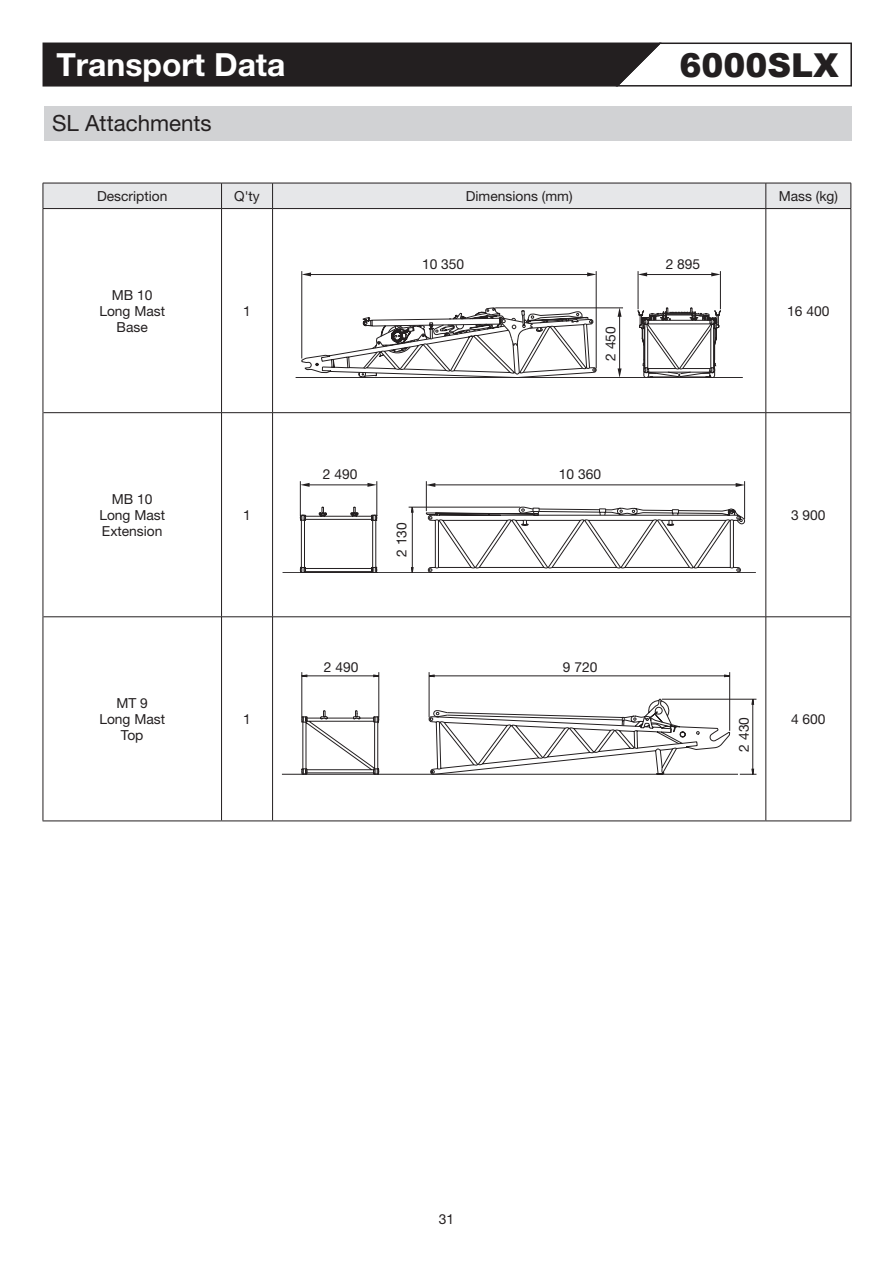
<style>
.page{position:relative;width:893px;height:1263px;background:#fff}
.page>*{position:absolute;margin:0;border:0;box-sizing:border-box;transform-origin:0 0}
.t1{font:900 33px "Arial";color:#231f20}
.t2{font:700 31.95px "Helvetica Neue";color:#fff}
.t3{font:22.35px "Helvetica Neue";color:#231f20}
.t4{font:13.8px/15.9px "Helvetica Neue";color:#231f20;text-align:center}
</style>
<div class="page">
<svg style="left:42px;top:42px;width:810px;height:45px"></svg>
<div style="left:44px;top:106px;width:808px;height:34px;background:#d1d2d4"></div>
<div style="left:43px;top:183px;width:809px;height:26px;background:#e6e7e9"></div>
<hr style="left:43px;top:208px;width:179px;height:1px;background:#231f20">
<hr style="left:222px;top:208px;width:51px;height:1px;background:#231f20">
<hr style="left:273px;top:208px;width:493px;height:1px;background:#231f20">
<hr style="left:766px;top:208px;width:85px;height:1px;background:#231f20">
<hr style="left:221px;top:209px;width:1px;height:203px;background:#231f20">
<hr style="left:272px;top:209px;width:1px;height:203px;background:#231f20">
<hr style="left:766px;top:209px;width:1px;height:203px;background:#231f20">
<hr style="left:43px;top:412px;width:179px;height:1px;background:#231f20">
<hr style="left:222px;top:412px;width:51px;height:1px;background:#231f20">
<hr style="left:221px;top:413px;width:1px;height:204px;background:#231f20">
<hr style="left:273px;top:412px;width:493px;height:1px;background:#231f20">
<hr style="left:272px;top:413px;width:1px;height:204px;background:#231f20">
<hr style="left:766px;top:412px;width:84px;height:1px;background:#231f20">
<hr style="left:766px;top:413px;width:1px;height:204px;background:#231f20">
<hr style="left:43px;top:616px;width:179px;height:1px;background:#231f20">
<hr style="left:222px;top:616px;width:51px;height:1px;background:#231f20">
<hr style="left:221px;top:617px;width:1px;height:203px;background:#231f20">
<hr style="left:273px;top:616px;width:493px;height:1px;background:#231f20">
<hr style="left:272px;top:617px;width:1px;height:203px;background:#231f20">
<hr style="left:766px;top:616px;width:84px;height:1px;background:#231f20">
<hr style="left:766px;top:617px;width:1px;height:203px;background:#231f20">
<hr style="left:43px;top:209px;width:1px;height:204px;background:#231f20">
<hr style="left:850px;top:209px;width:1px;height:204px;background:#231f20">
<hr style="left:43px;top:413px;width:1px;height:204px;background:#231f20">
<hr style="left:850px;top:413px;width:1px;height:204px;background:#231f20">
<hr style="left:43px;top:617px;width:1px;height:203px;background:#231f20">
<hr style="left:850px;top:617px;width:1px;height:203px;background:#231f20">
<hr style="left:43px;top:820px;width:179px;height:1px;background:#231f20">
<hr style="left:222px;top:820px;width:51px;height:1px;background:#231f20">
<hr style="left:273px;top:820px;width:493px;height:1px;background:#231f20">
<hr style="left:766px;top:820px;width:85px;height:1px;background:#231f20">
<hr style="left:596px;top:271px;width:1px;height:97px;background:#231f20">
<hr style="left:301px;top:271px;width:1px;height:87px;background:#231f20">
<hr style="left:449px;top:274px;width:140px;height:1px;background:#231f20">
<hr style="left:309px;top:274px;width:140px;height:1px;background:#231f20">
<hr style="left:638px;top:271px;width:1px;height:38px;background:#231f20">
<hr style="left:720px;top:271px;width:1px;height:38px;background:#231f20">
<hr style="left:645px;top:274px;width:34px;height:1px;background:#231f20">
<hr style="left:679px;top:274px;width:33px;height:1px;background:#231f20">
<svg style="left:302px;top:272px;width:9px;height:4px"></svg>
<svg style="left:587px;top:272px;width:9px;height:4px"></svg>
<svg style="left:711px;top:272px;width:10px;height:4px"></svg>
<svg style="left:638px;top:272px;width:9px;height:4px"></svg>
<svg style="left:296px;top:307px;width:447px;height:71px"></svg>
<hr style="left:426px;top:481px;width:1px;height:30px;background:#231f20">
<hr style="left:744px;top:481px;width:1px;height:38px;background:#231f20">
<hr style="left:431px;top:484px;width:307px;height:1px;background:#231f20">
<svg style="left:426px;top:483px;width:9px;height:4px"></svg>
<svg style="left:736px;top:483px;width:9px;height:4px"></svg>
<hr style="left:376px;top:481px;width:1px;height:35px;background:#231f20">
<hr style="left:300px;top:481px;width:1px;height:35px;background:#231f20">
<hr style="left:306px;top:484px;width:65px;height:1px;background:#231f20">
<svg style="left:283px;top:507px;width:473px;height:66px"></svg>
<svg style="left:300px;top:483px;width:10px;height:4px"></svg>
<svg style="left:367px;top:483px;width:10px;height:4px"></svg>
<hr style="left:729px;top:672px;width:1px;height:59px;background:#231f20">
<hr style="left:429px;top:672px;width:1px;height:45px;background:#231f20">
<svg style="left:429px;top:674px;width:301px;height:3px"></svg>
<svg style="left:282px;top:699px;width:474px;height:76px"></svg>
<hr style="left:301px;top:672px;width:1px;height:45px;background:#231f20">
<hr style="left:378px;top:672px;width:1px;height:45px;background:#231f20">
<svg style="left:301px;top:674px;width:78px;height:3px"></svg>
<h2 class="t2" style="left:56px;top:45px;width:231px">Transport Data</h2>
<h1 class="t1" style="left:679px;top:41px;width:161px">6000SLX</h1>
<h3 class="t3" style="left:52px;top:110px;width:161px">SL Attachments</h3>
<p class="t4" style="left:97px;top:188px;width:72px">Description</p>
<p class="t4" style="left:234px;top:188px;width:27px">Q'ty</p>
<p class="t4" style="left:466px;top:188px;width:108px">Dimensions (mm)</p>
<p class="t4" style="left:779px;top:188px;width:61px">Mass (kg)</p>
<p class="t4" style="left:99px;top:287px;width:67px">MB 10<br>Long Mast<br>Base</p>
<p class="t4" style="left:99px;top:491px;width:67px">MB 10<br>Long Mast<br>Extension</p>
<p class="t4" style="left:99px;top:695px;width:67px">MT 9<br>Long Mast<br>Top</p>
<p class="t4" style="left:243px;top:302px;width:9px">1</p>
<p class="t4" style="left:243px;top:507px;width:9px">1</p>
<p class="t4" style="left:243px;top:711px;width:9px">1</p>
<p class="t4" style="left:422px;top:256px;width:44px">10 350</p>
<p class="t4" style="left:323px;top:466px;width:36px">2 490</p>
<p class="t4" style="left:393px;top:557px;width:36px;rotate:-90deg">2 130</p>
<p class="t4" style="left:324px;top:658px;width:36px">2 490</p>
<p class="t4" style="left:602px;top:361px;width:36px;rotate:-90deg">2 450</p>
<p class="t4" style="left:559px;top:466px;width:44px">10 360</p>
<p class="t4" style="left:666px;top:256px;width:36px">2 895</p>
<p class="t4" style="left:787px;top:302px;width:44px">16 400</p>
<p class="t4" style="left:791px;top:507px;width:36px">3 900</p>
<p class="t4" style="left:563px;top:658px;width:36px">9 720</p>
<p class="t4" style="left:736px;top:752px;width:36px;rotate:-90deg">2 430</p>
<p class="t4" style="left:791px;top:711px;width:36px">4 600</p>
<p class="t4" style="left:439px;top:1211px;width:17px">31</p>
</div>
